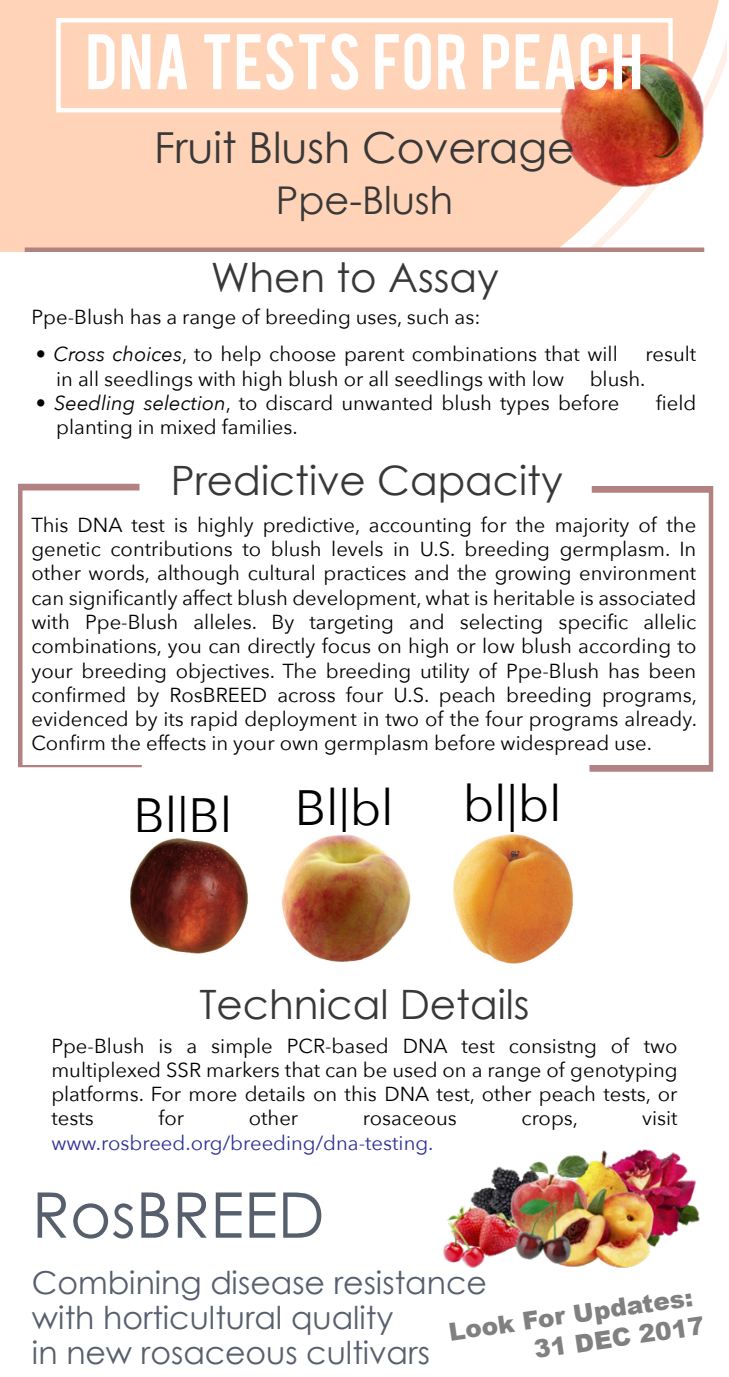
<style>
.page{position:relative;width:729px;height:1377px;background:#fff}
.page>*{position:absolute;margin:0;border:0;box-sizing:border-box;transform-origin:0 0}
.t1{font:63px "Century Gothic";color:#575f6d}
.t2{font:61.88px "Bebas";letter-spacing:.01em;color:#fff}
.t3{font:49.5px "Avenir Next";color:#000}
.t4{font:42.75px "Century Gothic";color:#383838}
.t5{font:40.5px "Century Gothic";color:#383838}
.t6{font:38.25px "Century Gothic";color:#383838}
.t7{font:31.5px/34.9px "Century Gothic";color:#575f6d}
.t8{font:900 24.75px/29.5px "Arial";color:#808080}
.t9{font:20.25px/24.3px "Avenir Next";color:#000;text-align:justify}
.t10{font:20.25px "Avenir Next";color:#2e3192}
.s1{font-style:italic}
.s2{color:#fff}
</style>
<div class="page">
<img style="left:443px;top:1149px;width:257px;height:119px">
<svg style="left:590px;top:486px;width:123px;height:286px"></svg>
<svg style="left:18px;top:484px;width:124px;height:283px"></svg>
<svg style="left:0;top:0;width:727px;height:252px;background:#fed6bc"></svg>
<hr style="left:25px;top:248px;width:679px;height:4px;background:#b18281">
<div style="left:56px;top:18px;width:617px;height:94px;border:4px solid #fff"></div>
<img style="left:560px;top:54px;width:144px;height:132px">
<img style="left:130px;top:834px;width:443px;height:130px">
<h2 class="t2" style="left:86px;top:17px;width:559px">DNA TESTS FOR PEACH</h2>
<h3 class="t4" style="left:154px;top:122px;width:422px">Fruit Blush Coverage</h3>
<h3 class="t6" style="left:276px;top:177px;width:179px">Ppe-Blush</h3>
<h3 class="t5" style="left:211px;top:253px;width:290px">When to Assay</h3>
<p class="t9" style="left:32px;top:304px;width:451px">Ppe-Blush has a range of breeding uses, such as:</p>
<p class="t9" style="left:36px;top:341px;width:662px">• <span class="s1">Cross choices</span>, to help choose parent combinations that will <span class="s2">••</span>result</p>
<p class="t9" style="left:36px;top:366px;width:611px"><span class="s2">••</span>in all seedlings with high blush or all seedlings with low <span class="s2">••</span>blush.</p>
<p class="t9" style="left:36px;top:390px;width:662px">• <span class="s1">Seedling selection</span>, to discard unwanted blush types before <span class="s2">••</span>field</p>
<p class="t9" style="left:36px;top:414px;width:263px"><span class="s2">••</span>planting in mixed families.</p>
<h3 class="t5" style="left:171px;top:456px;width:393px">Predictive Capacity</h3>
<p class="t9" style="left:31px;top:512px;width:667px">This DNA test is highly predictive, accounting for the majority of the genetic contributions to blush levels in U.S. breeding germplasm. In other words, although cultural practices and the growing environment can significantly affect blush development, what is heritable is associated with Ppe-Blush alleles. By targeting and selecting specific allelic combinations, you can directly focus on high or low blush according to your breeding objectives. The breeding utility of Ppe-Blush has been confirmed by RosBREED across four U.S. peach breeding programs, evidenced by its rapid deployment in two of the four programs already.<br>Confirm the effects in your own germplasm before widespread use.</p>
<h3 class="t3" style="left:133px;top:773px;width:100px">Bl|Bl</h3>
<h3 class="t3" style="left:295px;top:766px;width:100px">Bl|bl</h3>
<h3 class="t3" style="left:463px;top:762px;width:100px">bl|bl</h3>
<h3 class="t5" style="left:199px;top:980px;width:332px">Technical Details</h3>
<p class="t9" style="left:51px;top:1033px;width:628px">Ppe-Blush is a simple PCR-based DNA test consistng of two multiplexed SSR markers that can be used on a range of genotyping platforms. For more details on this DNA test, other peach tests, or tests</p>
<p class="t9" style="left:158px;top:1105px;width:27px">for</p>
<p class="t9" style="left:249px;top:1105px;width:51px">other</p>
<p class="t9" style="left:363px;top:1105px;width:95px">rosaceous</p>
<p class="t9" style="left:522px;top:1105px;width:58px">crops,</p>
<p class="t9" style="left:642px;top:1105px;width:37px">visit</p>
<p class="t10" style="left:51px;top:1126px;width:384px">www.rosbreed.org/breeding/dna-testing.</p>
<h1 class="t1" style="left:32px;top:1177px;width:294px">RosBREED</h1>
<h3 class="t7" style="left:32px;top:1264px;width:457px">Combining disease resistance with horticultural quality<br>in new rosaceous cultivars</h3>
<p class="t8" style="left:528px;top:1305px;width:173px;text-indent:-82px;rotate:-8deg">Look For Updates:<br>31 DEC 2017</p>
</div>
